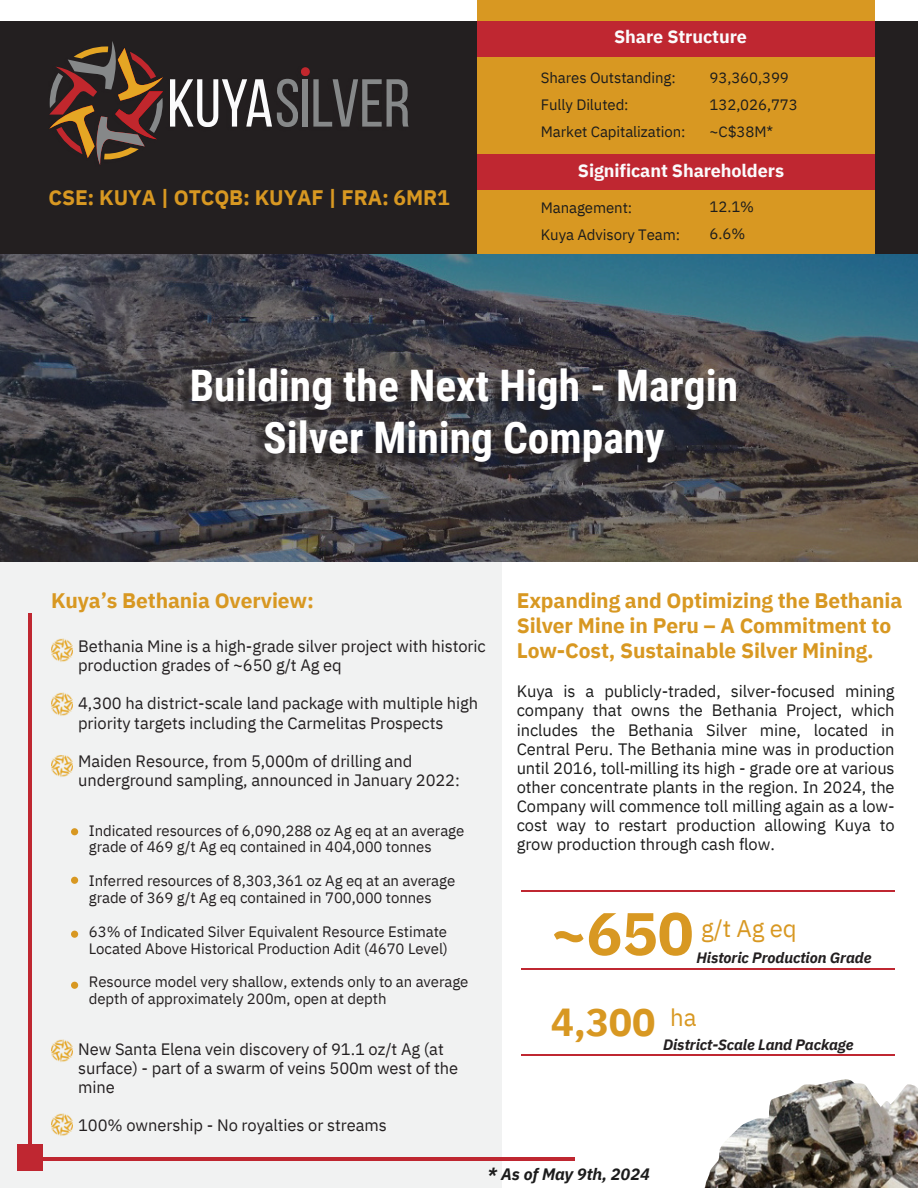
<style>
.page{position:relative;width:918px;height:1188px;background:#fff}
.page>*{position:absolute;margin:0;border:0;box-sizing:border-box;transform-origin:0 0}
.t1{font:700 60px "IBM Plex Sans";color:#d89822}
.t2{font:700 43.5px/51.8px "Roboto Condensed";color:#fff;text-align:center}
.t3{font:700 39px "IBM Plex Sans";color:#d89822}
.t4{font:24px "IBM Plex Sans";color:#d89822}
.t5{font:700 21px/24.8px "IBM Plex Sans";letter-spacing:-.005em;color:#d89822}
.t6{font:700 18px "IBM Plex Sans";letter-spacing:-.005em;color:#fbfbfc}
.t7{font:16.5px/19.2px "IBM Plex Sans";letter-spacing:-.005em;color:#231f20}
.t8{font:16.5px/19.2px "IBM Plex Sans";letter-spacing:-.005em;color:#1c1c1c;text-align:justify}
.t9{font:italic 700 16.5px "IBM Plex Sans";letter-spacing:-.005em;color:#1c1c1c}
.t10{font:15px/16.8px "IBM Plex Sans";letter-spacing:-.005em;color:#231f20}
.t11{font:15px "IBM Plex Sans";letter-spacing:-.005em;color:#1c1c1c}
.t12{font:italic 700 15px "IBM Plex Sans";letter-spacing:-.005em;color:#231f20}
.s1{font-family:"Noto Sans"}
</style>
<div class="page">
<div style="left:0;top:561px;width:502px;height:626px;background:#f1f2f2"></div>
<img style="left:705px;top:1079px;width:213px;height:109px">
<hr style="left:29px;top:613px;width:3px;height:546px;background:#bf2731">
<hr style="left:29px;top:1157px;width:545px;height:3px;background:#bf2731">
<div style="left:17px;top:1145px;width:26px;height:25px;background:#bf2731"></div>
<img style="left:51px;top:638px;width:21px;height:24px">
<img style="left:51px;top:693px;width:21px;height:23px">
<img style="left:51px;top:756px;width:21px;height:21px">
<img style="left:51px;top:1039px;width:21px;height:23px">
<img style="left:51px;top:1113px;width:21px;height:23px">
<svg style="left:0;top:254px;width:918px;height:308px;background:#444a4f"></svg>
<img style="left:181px;top:374px;width:553px;height:103px">
<div style="left:71px;top:828px;width:7px;height:7px;background:#d89822;border-radius:50%"></div>
<div style="left:71px;top:877px;width:7px;height:7px;background:#d89822;border-radius:50%"></div>
<div style="left:0;top:21px;width:918px;height:233px;background:#231f20"></div>
<div style="left:478px;top:0;width:397px;height:254px;background:#d89822"></div>
<hr style="left:521px;top:891px;width:374px;height:1px;background:#bf2731">
<hr style="left:521px;top:969px;width:374px;height:1px;background:#bf2731">
<hr style="left:521px;top:1054px;width:374px;height:2px;background:#bf2731">
<div style="left:71px;top:931px;width:7px;height:7px;background:#d89822;border-radius:50%"></div>
<div style="left:71px;top:982px;width:7px;height:7px;background:#d89822;border-radius:50%"></div>
<div style="left:478px;top:21px;width:397px;height:36px;background:#bf2731"></div>
<div style="left:478px;top:154px;width:397px;height:36px;background:#bf2731"></div>
<svg style="left:49px;top:41px;width:114px;height:124px"></svg>
<svg style="left:170px;top:79px;width:128px;height:48px"></svg>
<div style="left:301px;top:67px;width:9px;height:9px;background:#c1272d;border-radius:50%"></div>
<div style="left:303px;top:79px;width:5px;height:48px;background:#868889"></div>
<svg style="left:313px;top:79px;width:96px;height:48px"></svg>
<h1 class="t6" style="left:614px;top:25px;width:134px">Share Structure</h1>
<p class="t5" style="left:49px;top:184px;width:403px">CSE: KUYA | OTCQB: KUYAF | FRA: 6MR1</p>
<h6 class="t11" style="left:541px;top:68px;width:136px">Shares Outstanding:</h6>
<h6 class="t11" style="left:541px;top:95px;width:89px">Fully Diluted:</h6>
<p class="t11" style="left:541px;top:122px;width:146px">Market Capitalization:</p>
<p class="t11" style="left:710px;top:67px;width:81px">93,360,399</p>
<p class="t11" style="left:710px;top:94px;width:90px">132,026,773</p>
<p class="t11" style="left:710px;top:121px;width:65px">~C$38M*</p>
<h4 class="t6" style="left:578px;top:159px;width:208px">Significant Shareholders</h4>
<p class="t11" style="left:710px;top:197px;width:46px">12.1%</p>
<h3 class="t11" style="left:710px;top:224px;width:37px">6.6%</h3>
<h2 class="t11" style="left:541px;top:197px;width:93px">Management:</h2>
<p class="t11" style="left:541px;top:224px;width:141px">Kuya Advisory Team:</p>
<p class="t2" style="left:190px;top:361px;width:550px">Building the Next High - Margin<br>Silver Mining Company</p>
<p class="t5" style="left:51px;top:588px;width:264px">Kuya’s Bethania Overview:</p>
<p class="t5" style="left:517px;top:588px;width:387px">Expanding and Optimizing the Bethania<br>Silver Mine in Peru – A Commitment to<br>Low-Cost, Sustainable Silver Mining.</p>
<p class="t7" style="left:78px;top:636px;width:409px">Bethania Mine is a high-grade silver project with historic</p>
<p class="t7" style="left:78px;top:655px;width:265px">production grades of ~650 g/t Ag eq</p>
<p class="t7" style="left:78px;top:694px;width:402px">4,300 ha district-scale land package with multiple high priority targets including the Carmelitas Prospects</p>
<p class="t7" style="left:78px;top:751px;width:336px">Maiden Resource, from 5,000m of drilling and</p>
<p class="t7" style="left:78px;top:770px;width:383px">underground sampling, announced in January 2022:</p>
<p class="t8" style="left:517px;top:682px;width:379px">Kuya is a publicly-traded, silver-focused mining company that owns the Bethania Project, which includes the Bethania Silver mine, located in Central Peru. The Bethania mine was in production until 2016, toll<span class="s1">‐</span>milling its high - grade ore at various other concentrate plants in the region. In 2024, the Company will commence toll milling again as a low&shy;cost way to restart production allowing Kuya to grow production through cash flow.</p>
<p class="t10" style="left:89px;top:822px;width:377px">Indicated resources of 6,090,288 oz Ag eq at an average grade of 469 g/t Ag eq contained in 404,000 tonnes</p>
<p class="t10" style="left:89px;top:872px;width:368px">Inferred resources of 8,303,361 oz Ag eq at an average grade of 369 g/t Ag eq contained in 700,000 tonnes</p>
<p class="t10" style="left:89px;top:923px;width:360px">63% of Indicated Silver Equivalent Resource Estimate</p>
<p class="t10" style="left:89px;top:940px;width:361px">Located Above Historical Production Adit (4670 Level)</p>
<p class="t10" style="left:89px;top:973px;width:381px">Resource model very shallow, extends only to an average depth of approximately 200m, open at depth</p>
<p class="t1" style="left:551px;top:894px;width:144px">~650</p>
<p class="t4" style="left:701px;top:912px;width:97px">g/t Ag eq</p>
<p class="t12" style="left:696px;top:948px;width:176px">Historic Production Grade</p>
<p class="t4" style="left:670px;top:1001px;width:28px">ha</p>
<p class="t3" style="left:551px;top:996px;width:106px">4,300</p>
<p class="t7" style="left:78px;top:1039px;width:367px">New Santa Elena vein discovery of 91.1 oz/t Ag (at</p>
<p class="t12" style="left:663px;top:1035px;width:192px">District-Scale Land Package</p>
<p class="t7" style="left:78px;top:1058px;width:381px">surface) - part of a swarm of veins 500m west of the mine</p>
<p class="t7" style="left:78px;top:1116px;width:310px">100% ownership - No royalties or streams</p>
<h4 class="t9" style="left:488px;top:1163px;width:164px">* As of May 9th, 2024</h4>
</div>
